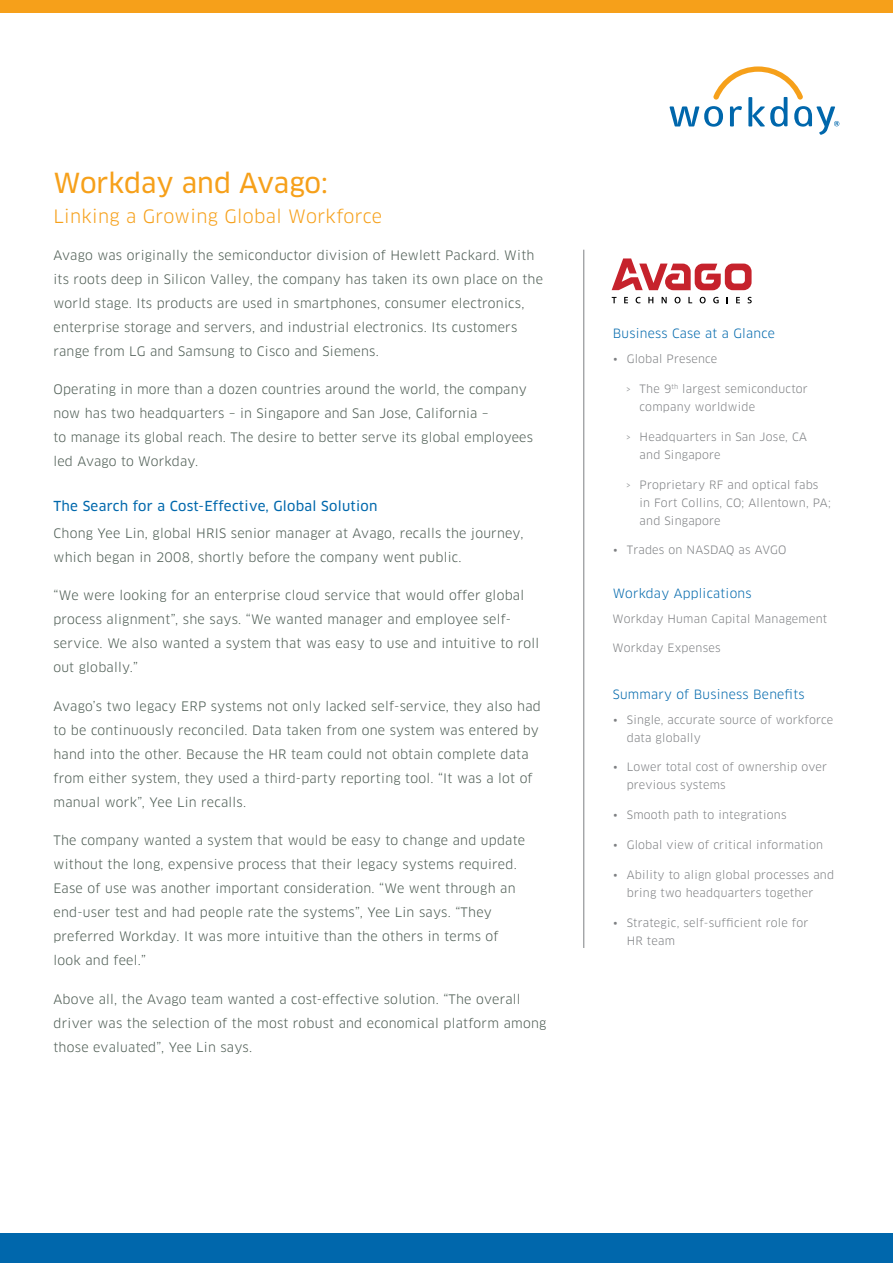
<style>
.page{position:relative;width:893px;height:1263px;background:#fff}
.page>*{position:absolute;margin:0;border:0;box-sizing:border-box;transform-origin:0 0}
.t1{font:27px "Clan OT News";color:#f6a01a}
.t2{font:18px "Clan OT";letter-spacing:.02em;color:#f6a01a}
.t3{font:13.5px "Clan OT News";letter-spacing:.02em;color:#0068ac}
.t4{font:12.75px/24px "Clan OT";letter-spacing:.02em;color:#4c5b52}
.t5{font:12.45px "Clan OT";letter-spacing:.02em;color:#0068ac}
.t6{font:11.25px/18px "Clan OT";letter-spacing:.02em;color:#7e8083}
.s1{font-size:11.7px}
</style>
<div class="page">
<svg style="left:669px;top:66px;width:170px;height:69px"></svg>
<div style="left:0;top:0;width:893px;height:13px;background:#f6a01a"></div>
<div style="left:0;top:1233px;width:893px;height:30px;background:#0067ac"></div>
<hr style="left:583px;top:250px;width:1px;height:698px;background:#7e8083">
<svg style="left:612px;top:297px;width:4px;height:6px"></svg>
<svg style="left:624px;top:297px;width:4px;height:6px"></svg>
<svg style="left:636px;top:297px;width:4px;height:6px"></svg>
<svg style="left:648px;top:297px;width:5px;height:6px"></svg>
<svg style="left:662px;top:297px;width:5px;height:6px"></svg>
<svg style="left:675px;top:297px;width:5px;height:6px"></svg>
<svg style="left:688px;top:297px;width:4px;height:6px"></svg>
<svg style="left:700px;top:297px;width:6px;height:6px"></svg>
<svg style="left:713px;top:297px;width:6px;height:6px"></svg>
<svg style="left:736px;top:297px;width:4px;height:6px"></svg>
<svg style="left:748px;top:297px;width:4px;height:6px"></svg>
<svg style="left:612px;top:258px;width:140px;height:32px"></svg>
<h1 class="t1" style="left:53px;top:167px;width:276px">Workday and Avago:</h1>
<h2 class="t2" style="left:53px;top:205px;width:330px">Linking a Growing Global Workforce</h2>
<p class="t4" style="left:53px;top:243px;width:491px">Avago was originally the semiconductor division of Hewlett Packard. With its roots deep in Silicon Valley, the company has taken its own place on the world stage. Its products are used in smartphones, consumer electronics, enterprise storage and servers, and industrial electronics. Its customers range from LG and Samsung to Cisco and Siemens.</p>
<p class="t4" style="left:53px;top:378px;width:481px">Operating in more than a dozen countries around the world, the company now has two headquarters – in Singapore and San Jose, California –<br>to manage its global reach. The desire to better serve its global employees led Avago to Workday.</p>
<p class="t3" style="left:53px;top:498px;width:325px">The Search for a Cost-Effective, Global Solution</p>
<p class="t4" style="left:53px;top:521px;width:472px">Chong Yee Lin, global HRIS senior manager at Avago, recalls the journey, which began in 2008, shortly before the company went public.</p>
<p class="t4" style="left:53px;top:583px;width:487px">“We were looking for an enterprise cloud service that would offer global process alignment”, she says. “We wanted manager and employee self&shy;service. We also wanted a system that was easy to use and intuitive to roll out globally.”</p>
<p class="t4" style="left:53px;top:694px;width:489px">Avago’s two legacy ERP systems not only lacked self-service, they also had to be continuously reconciled. Data taken from one system was entered by hand into the other. Because the HR team could not obtain complete data from either system, they used a third-party reporting tool. “It was a lot of manual work”, Yee Lin recalls.</p>
<p class="t4" style="left:53px;top:828px;width:473px">The company wanted a system that would be easy to change and update without the long, expensive process that their legacy systems required.<br>Ease of use was another important consideration. “We went through an end-user test and had people rate the systems”, Yee Lin says. “They preferred Workday. It was more intuitive than the others in terms of look and feel.”</p>
<p class="t4" style="left:53px;top:987px;width:494px">Above all, the Avago team wanted a cost-effective solution. “The overall driver was the selection of the most robust and economical platform among those evaluated”, Yee Lin says.</p>
<p class="t5" style="left:613px;top:326px;width:164px">Business Case at a Glance</p>
<p class="t6" style="left:613px;top:350px;width:106px"><span class="s1">•</span> Global Presence</p>
<p class="t6" style="left:640px;top:380px;width:170px;text-indent:-13px">› The 9<sup>th</sup> largest semiconductor company worldwide</p>
<p class="t6" style="left:640px;top:427px;width:169px;text-indent:-14px">› Headquarters in San Jose, CA and Singapore</p>
<p class="t6" style="left:640px;top:475px;width:193px;text-indent:-14px">› Proprietary RF and optical fabs in Fort Collins, CO; Allentown, PA; and Singapore</p>
<p class="t6" style="left:613px;top:541px;width:175px"><span class="s1">•</span> Trades on NASDAQ as AVGO</p>
<p class="t5" style="left:613px;top:586px;width:140px">Workday Applications</p>
<p class="t6" style="left:613px;top:609px;width:216px">Workday Human Capital Management</p>
<p class="t6" style="left:613px;top:639px;width:109px">Workday Expenses</p>
<p class="t5" style="left:613px;top:687px;width:193px">Summary of Business Benefits</p>
<p class="t6" style="left:627px;top:710px;width:208px;text-indent:-14px"><span class="s1">•</span> Single, accurate source of workforce data globally</p>
<p class="t6" style="left:627px;top:758px;width:202px;text-indent:-14px"><span class="s1">•</span> Lower total cost of ownership over previous systems</p>
<p class="t6" style="left:613px;top:806px;width:175px"><span class="s1">•</span> Smooth path to integrations</p>
<p class="t6" style="left:613px;top:836px;width:211px"><span class="s1">•</span> Global view of critical information</p>
<p class="t6" style="left:627px;top:866px;width:209px;text-indent:-14px"><span class="s1">•</span> Ability to align global processes and bring two headquarters together</p>
<p class="t6" style="left:627px;top:914px;width:183px;text-indent:-14px"><span class="s1">•</span> Strategic, self-sufficient role for<br>HR team</p>
</div>
